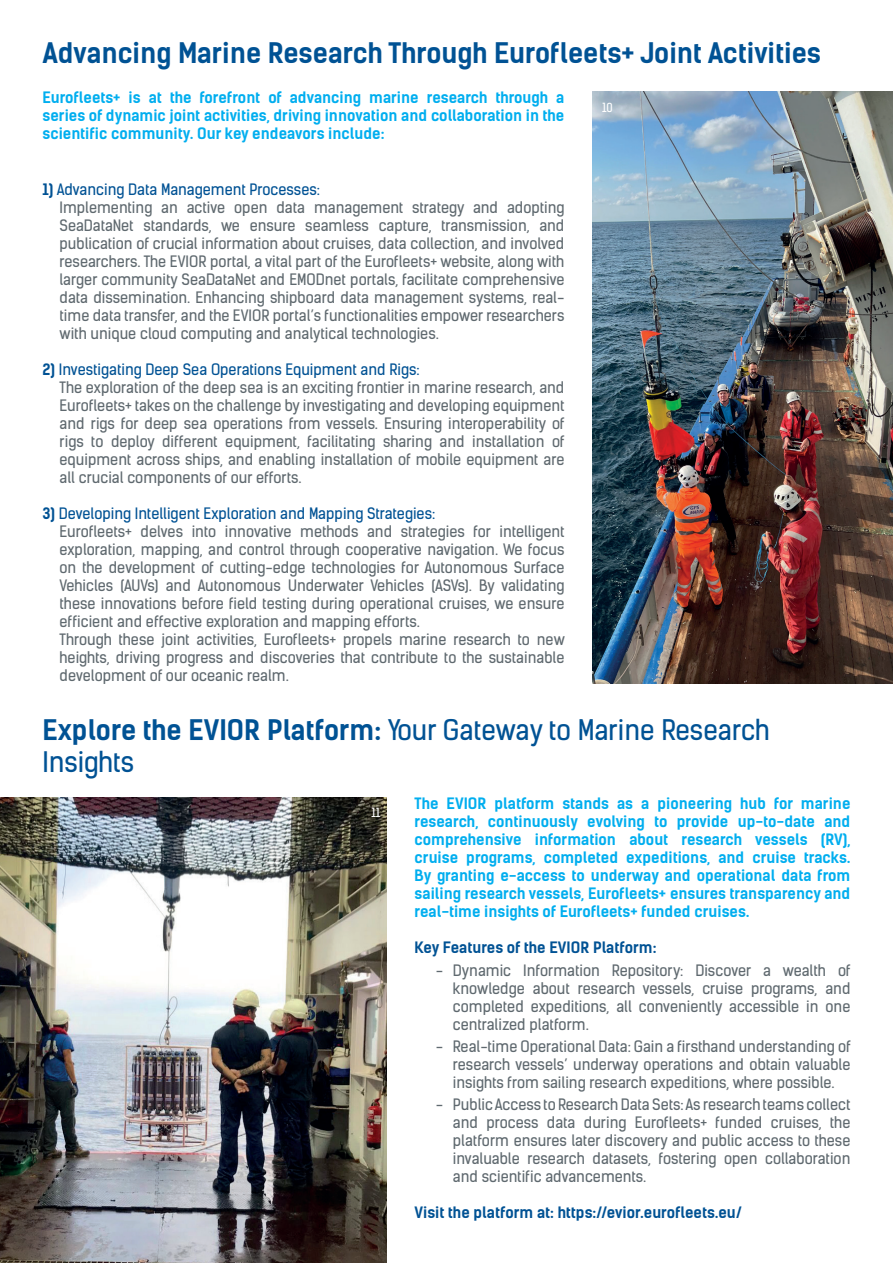
<style>
.page{position:relative;width:893px;height:1263px;background:#fff}
.page>*{position:absolute;margin:0;border:0;box-sizing:border-box;transform-origin:0 0}
.t1{font:27px/32.4px "Kelson Sans";color:#005294}
.t2{font:700 27px "Kelson Sans";color:#005294}
.t3{font:15px/18px "Kelson Sans";color:#5f696f}
.t4{font:700 15px/18px "Kelson Sans";color:#00aeef;text-align:justify}
.t5{font:700 15px "Kelson Sans";color:#005294}
.t6{font:12px "Kelson Sans";color:#fff}
.s1{font-weight:700;color:#005294}
.s2{color:#005294}
.s3{font-weight:700}
</style>
<div class="page">
<img style="left:593px;top:92px;width:300px;height:592px">
<img style="left:0;top:798px;width:387px;height:465px">
<h1 class="t2" style="left:43px;top:36px;width:780px">Advancing Marine Research Through Eurofleets+ Joint Activities</h1>
<p class="t4" style="left:43px;top:88px;width:523px">Eurofleets+ is at the forefront of advancing marine research through a series of dynamic joint activities, driving innovation and collaboration in the scientific community. Our key endeavors include:</p>
<p class="t3" style="left:60px;top:181px;width:506px;text-indent:-17px"><span class="s1">1)</span> <span class="s2">Advancing Data Management Processes:<br></span>Implementing an active open data management strategy and adopting SeaDataNet standards, we ensure seamless capture, transmission, and publication of crucial information about cruises, data collection, and involved researchers. The EVIOR portal, a vital part of the Eurofleets+ website, along with larger community SeaDataNet and EMODnet portals, facilitate comprehensive data dissemination. Enhancing shipboard data management systems, real&shy;time data transfer, and the EVIOR portal’s functionalities empower researchers with unique cloud computing and analytical technologies.</p>
<p class="t3" style="left:60px;top:361px;width:507px;text-indent:-17px"><span class="s1">2)</span> <span class="s2">Investigating Deep Sea Operations Equipment and Rigs:<br></span>The exploration of the deep sea is an exciting frontier in marine research, and Eurofleets+ takes on the challenge by investigating and developing equipment and rigs for deep sea operations from vessels. Ensuring interoperability of rigs to deploy different equipment, facilitating sharing and installation of equipment across ships, and enabling installation of mobile equipment are all crucial components of our efforts.</p>
<p class="t3" style="left:60px;top:505px;width:507px;text-indent:-17px"><span class="s1">3)</span> <span class="s2">Developing Intelligent Exploration and Mapping Strategies:<br></span>Eurofleets+ delves into innovative methods and strategies for intelligent exploration, mapping, and control through cooperative navigation. We focus on the development of cutting-edge technologies for Autonomous Surface Vehicles (AUVs) and Autonomous Underwater Vehicles (ASVs). By validating these innovations before field testing during operational cruises, we ensure efficient and effective exploration and mapping efforts.<br>Through these joint activities, Eurofleets+ propels marine research to new heights, driving progress and discoveries that contribute to the sustainable development of our oceanic realm.</p>
<p class="t6" style="left:602px;top:100px;width:12px">10</p>
<h1 class="t1" style="left:43px;top:714px;width:729px"><span class="s3">Explore the EVIOR Platform:</span> Your Gateway to Marine Research<br>Insights</h1>
<p class="t6" style="left:371px;top:805px;width:11px">11</p>
<p class="t4" style="left:415px;top:795px;width:437px">The EVIOR platform stands as a pioneering hub for marine research, continuously evolving to provide up-to-date and comprehensive information about research vessels (RV), cruise programs, completed expeditions, and cruise tracks.<br>By granting e-access to underway and operational data from sailing research vessels, Eurofleets+ ensures transparency and real-time insights of Eurofleets+ funded cruises.</p>
<p class="t5" style="left:415px;top:938px;width:243px">Key Features of the EVIOR Platform:</p>
<p class="t3" style="left:453px;top:961px;width:399px;text-align:justify;text-indent:-17px">- Dynamic Information Repository: Discover a wealth of knowledge about research vessels, cruise programs, and completed expeditions, all conveniently accessible in one centralized platform.</p>
<p class="t3" style="left:453px;top:1037px;width:399px;text-align:justify;text-indent:-17px">- Real-time Operational Data: Gain a firsthand understanding of research vessels’ underway operations and obtain valuable insights from sailing research expeditions, where possible.</p>
<p class="t3" style="left:453px;top:1095px;width:399px;text-align:justify;text-indent:-17px">- Public Access to Research Data Sets: As research teams collect and process data during Eurofleets+ funded cruises, the platform ensures later discovery and public access to these invaluable research datasets, fostering open collaboration and scientific advancements.</p>
<p class="t5" style="left:415px;top:1203px;width:329px">Visit the platform at: https://evior.eurofleets.eu/</p>
</div>
